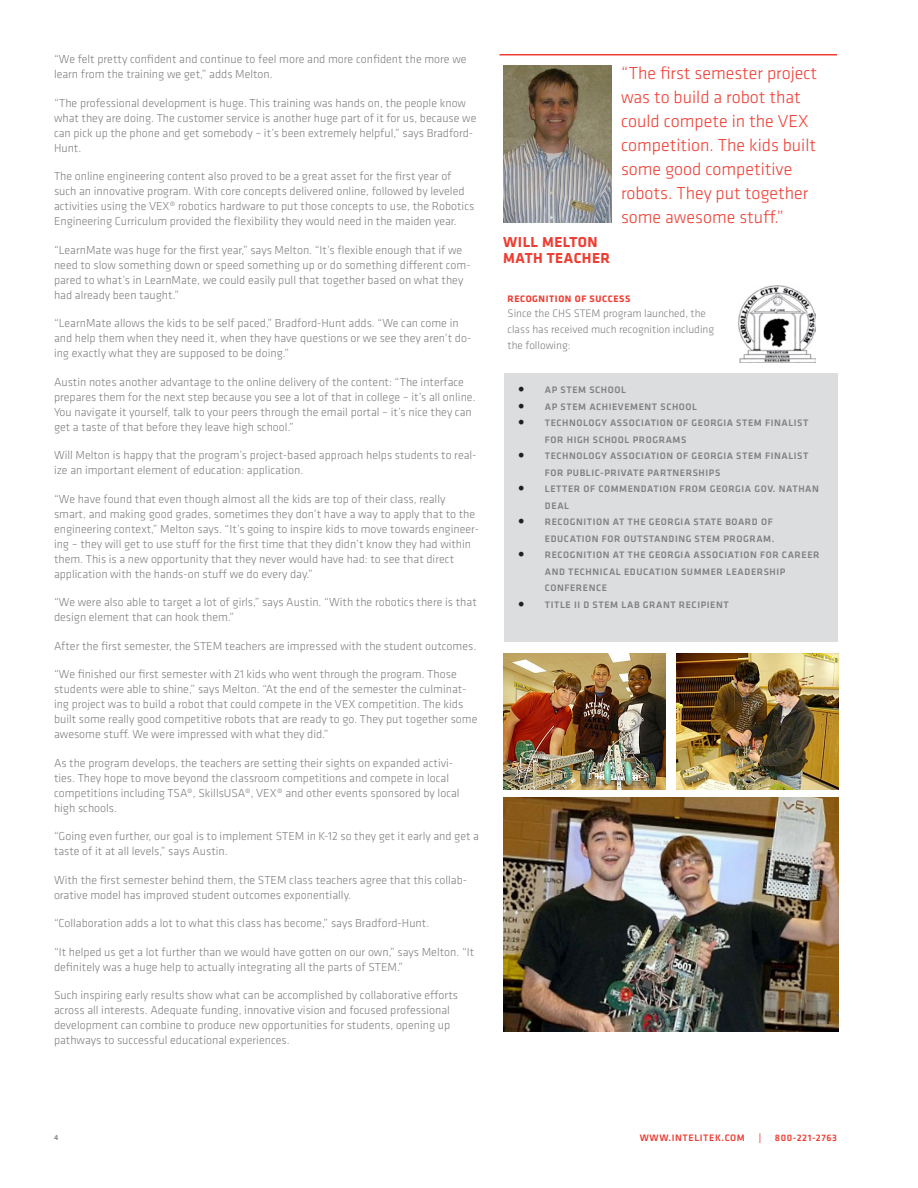
<style>
.page{position:relative;width:918px;height:1188px;background:#fff}
.page>*{position:absolute;margin:0;border:0;box-sizing:border-box;transform-origin:0 0}
.t1{font:300 18px/24px "Klavika";color:#ee3e34}
.t2{font:700 15px/16.5px "Klavika";letter-spacing:.03em;color:#ee3e34}
.t3{font:300 12px/15px "Klavika";color:#808083}
.t4{font:300 11.25px/15.8px "Klavika";color:#808083}
.t5{font:500 9.75px/16.5px "Klavika";letter-spacing:.06em;color:#808083}
.t6{font:500 9.75px "Klavika";letter-spacing:.06em;color:#ee3e34}
.t7{font:700 9.75px "Klavika";letter-spacing:.06em;color:#ee3e34}
.t8{font:500 7.5px "Klavika";color:#808083}
.s1{font-family:"Minion Pro";font-weight:400;font-size:18px;color:#231f20}
</style>
<div class="page">
<div style="left:504px;top:373px;width:334px;height:269px;background:#dcdddf"></div>
<img style="left:503px;top:65px;width:108px;height:158px">
<hr style="left:500px;top:54px;width:337px;height:1px;background:#ee3e34">
<img style="left:503px;top:654px;width:162px;height:135px">
<img style="left:676px;top:654px;width:162px;height:135px">
<img style="left:503px;top:798px;width:335px;height:234px">
<img style="left:739px;top:285px;width:77px;height:78px">
<p class="t3" style="left:54px;top:52px;width:414px">“We felt pretty confident and continue to feel more and more confident the more we learn from the training we get,” adds Melton.</p>
<p class="t3" style="left:54px;top:95px;width:424px">“The professional development is huge. This training was hands on, the people know what they are doing. The customer service is another huge part of it for us, because we can pick up the phone and get somebody – it’s been extremely helpful,” says Bradford-Hunt.</p>
<p class="t3" style="left:54px;top:169px;width:422px">The online engineering content also proved to be a great asset for the first year of such an innovative program. With core concepts delivered online, followed by leveled activities using the VEX® robotics hardware to put those concepts to use, the Robotics Engineering Curriculum provided the flexibility they would need in the maiden year.</p>
<p class="t3" style="left:54px;top:242px;width:418px">“LearnMate was huge for the first year,” says Melton. “It’s flexible enough that if we need to slow something down or speed something up or do something different com&shy;pared to what’s in LearnMate, we could easily pull that together based on what they had already been taught.”</p>
<p class="t3" style="left:54px;top:316px;width:419px">“LearnMate allows the kids to be self paced,” Bradford-Hunt adds. “We can come in and help them when they need it, when they have questions or we see they aren’t do&shy;ing exactly what they are supposed to be doing.”</p>
<p class="t3" style="left:54px;top:374px;width:423px">Austin notes another advantage to the online delivery of the content: “The interface prepares them for the next step because you see a lot of that in college – it’s all online.<br>You navigate it yourself, talk to your peers through the email portal – it’s nice they can get a taste of that before they leave high school.”</p>
<p class="t3" style="left:54px;top:448px;width:424px">Will Melton is happy that the program’s project-based approach helps students to real&shy;ize an important element of education: application.</p>
<p class="t3" style="left:54px;top:491px;width:427px">“We have found that even though almost all the kids are top of their class, really smart, and making good grades, sometimes they don’t have a way to apply that to the engineering context,” Melton says. “It’s going to inspire kids to move towards engineer&shy;ing – they will get to use stuff for the first time that they didn’t know they had within them. This is a new opportunity that they never would have had: to see that direct application with the hands-on stuff we do every day.”</p>
<p class="t3" style="left:54px;top:595px;width:424px">“We were also able to target a lot of girls,” says Austin. “With the robotics there is that design element that can hook them.”</p>
<p class="t3" style="left:54px;top:638px;width:424px">After the first semester, the STEM teachers are impressed with the student outcomes.</p>
<p class="t3" style="left:54px;top:667px;width:425px">“We finished our first semester with 21 kids who went through the program. Those students were able to shine,” says Melton. “At the end of the semester the culminat&shy;ing project was to build a robot that could compete in the VEX competition. The kids built some really good competitive robots that are ready to go. They put together some awesome stuff. We were impressed with what they did.”</p>
<p class="t3" style="left:54px;top:755px;width:407px">As the program develops, the teachers are setting their sights on expanded activi&shy;ties. They hope to move beyond the classroom competitions and compete in local competitions including TSA®, SkillsUSA®, VEX® and other events sponsored by local high schools.</p>
<p class="t3" style="left:54px;top:829px;width:427px">“Going even further, our goal is to implement STEM in K-12 so they get it early and get a taste of it at all levels,” says Austin.</p>
<p class="t3" style="left:54px;top:872px;width:415px">With the first semester behind them, the STEM class teachers agree that this collab&shy;orative model has improved student outcomes exponentially.</p>
<p class="t3" style="left:54px;top:916px;width:377px">“Collaboration adds a lot to what this class has become,” says Bradford-Hunt.</p>
<p class="t3" style="left:54px;top:944px;width:422px">“It helped us get a lot further than we would have gotten on our own,” says Melton. “It definitely was a huge help to actually integrating all the parts of STEM.”</p>
<p class="t3" style="left:54px;top:988px;width:406px">Such inspiring early results show what can be accomplished by collaborative efforts across all interests. Adequate funding, innovative vision and focused professional development can combine to produce new opportunities for students, opening up pathways to successful educational experiences.</p>
<p class="t2" style="left:503px;top:234px;width:108px">WILL MELTON<br>MATH TEACHER</p>
<p class="t1" style="left:621px;top:61px;width:198px">“The first semester project was to build a robot that could compete in the VEX competition. The kids built some good competitive robots. They put together some awesome stuff.”</p>
<p class="t7" style="left:508px;top:293px;width:124px">RECOGNITION OF SUCCESS</p>
<p class="t4" style="left:508px;top:306px;width:208px">Since the CHS STEM program launched, the class has received much recognition including the following:</p>
<p class="t5" style="left:518px;top:382px;width:110px"><span class="s1">•</span> AP STEM SCHOOL</p>
<p class="t5" style="left:518px;top:399px;width:181px"><span class="s1">•</span> AP STEM ACHIEVEMENT SCHOOL</p>
<p class="t5" style="left:545px;top:415px;width:265px;text-indent:-27px"><span class="s1">•</span> TECHNOLOGY ASSOCIATION OF GEORGIA STEM FINALIST<br>FOR HIGH SCHOOL PROGRAMS</p>
<p class="t5" style="left:545px;top:448px;width:265px;text-indent:-27px"><span class="s1">•</span> TECHNOLOGY ASSOCIATION OF GEORGIA STEM FINALIST<br>FOR PUBLIC-PRIVATE PARTNERSHIPS</p>
<p class="t5" style="left:545px;top:481px;width:276px;text-indent:-27px"><span class="s1">•</span> LETTER OF COMMENDATION FROM GEORGIA GOV. NATHAN<br>DEAL</p>
<p class="t5" style="left:518px;top:514px;width:258px;text-align:right"><span class="s1">•</span> RECOGNITION AT THE GEORGIA STATE BOARD OF<br>EDUCATION FOR OUTSTANDING STEM PROGRAM.</p>
<p class="t5" style="left:545px;top:547px;width:276px;text-indent:-27px"><span class="s1">•</span> RECOGNITION AT THE GEORGIA ASSOCIATION FOR CAREER<br>AND TECHNICAL EDUCATION SUMMER LEADERSHIP<br>CONFERENCE</p>
<p class="t5" style="left:518px;top:597px;width:212px"><span class="s1">•</span> TITLE II D STEM LAB GRANT RECIPIENT</p>
<p class="t8" style="left:54px;top:1133px;width:6px">4</p>
<p class="t6" style="left:640px;top:1133px;width:107px">WWW.INTELITEK.COM</p>
<p class="t6" style="left:759px;top:1133px;width:4px">|</p>
<p class="t6" style="left:775px;top:1133px;width:64px">800-221-2763</p>
</div>
